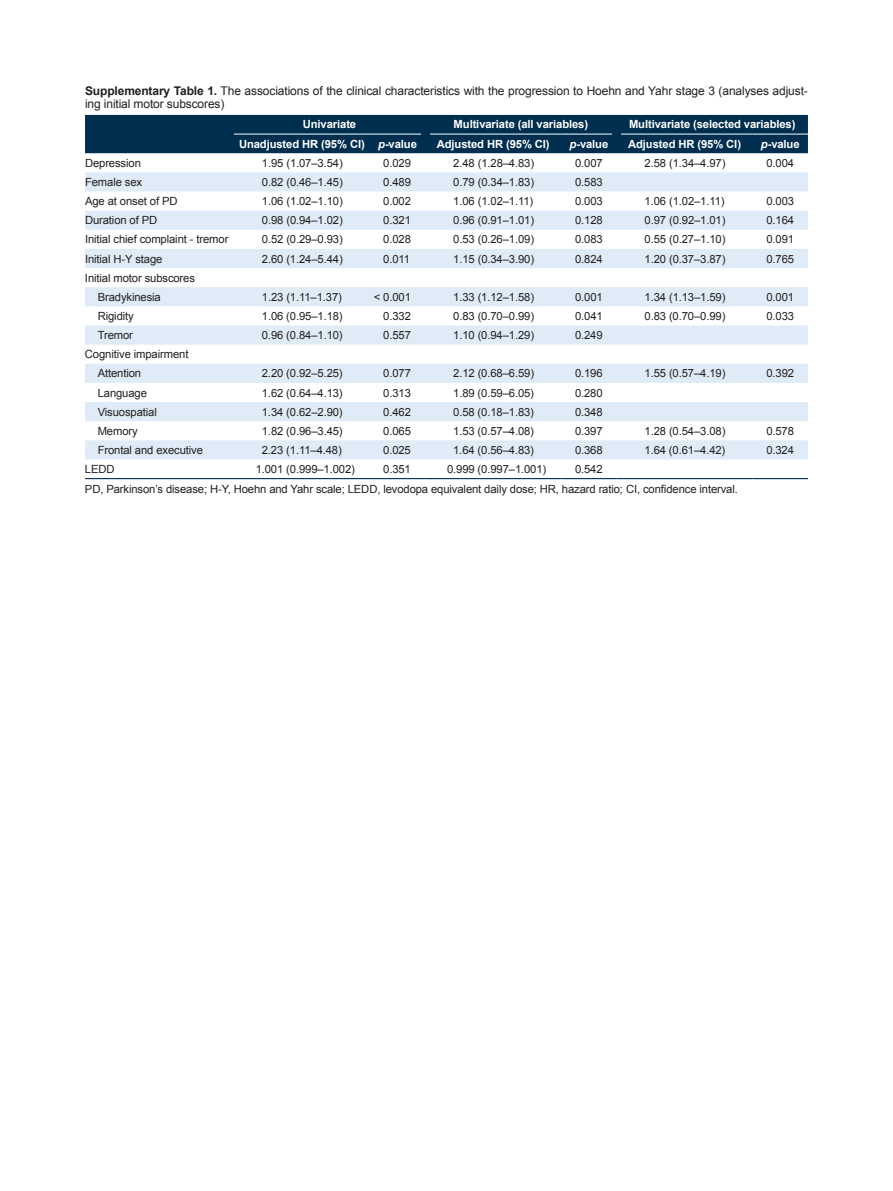
<style>
.page{position:relative;width:893px;height:1191px;background:#fff}
.page>*{position:absolute;margin:0;border:0;box-sizing:border-box;transform-origin:0 0}
.t1{font:12px/12.8px "Arial";letter-spacing:-.01em;color:#231f20}
.t2{font:11.25px/19.2px "Arial";letter-spacing:-.01em;color:#231f20}
.t3{font:700 11.25px "Arial";letter-spacing:-.01em;color:#fff}
.s1{font-weight:700}
.s2{font-style:italic}
</style>
<div class="page">
<div style="left:85px;top:115px;width:723px;height:38px;background:#002e4f"></div>
<svg style="left:85px;top:172px;width:723px;height:287px;fill:#dfebf6"></svg>
<hr style="left:85px;top:478px;width:149px;height:1px;background:#002e4f">
<hr style="left:234px;top:478px;width:136px;height:1px;background:#002e4f">
<hr style="left:370px;top:478px;width:55px;height:1px;background:#002e4f">
<hr style="left:425px;top:478px;width:136px;height:1px;background:#002e4f">
<hr style="left:561px;top:478px;width:56px;height:1px;background:#002e4f">
<hr style="left:617px;top:478px;width:136px;height:1px;background:#002e4f">
<hr style="left:753px;top:478px;width:55px;height:1px;background:#002e4f">
<hr style="left:234px;top:134px;width:136px;height:1px;background:#fff">
<hr style="left:370px;top:134px;width:55px;height:1px;background:#fff">
<hr style="left:425px;top:134px;width:136px;height:1px;background:#fff">
<hr style="left:561px;top:134px;width:56px;height:1px;background:#fff">
<hr style="left:617px;top:134px;width:136px;height:1px;background:#fff">
<hr style="left:753px;top:134px;width:55px;height:1px;background:#fff">
<div style="left:421px;top:130px;width:8px;height:8px;background:#002e4f"></div>
<div style="left:612px;top:130px;width:9px;height:8px;background:#002e4f"></div>
<p class="t1" style="left:85px;top:85px;width:724px"><span class="s1">Supplementary Table 1.</span> The associations of the clinical characteristics with the progression to Hoehn and Yahr stage 3 (analyses adjust&shy;ing initial motor subscores)</p>
<p class="t3" style="left:303px;top:117px;width:55px">Univariate</p>
<p class="t3" style="left:454px;top:117px;width:136px">Multivariate (all variables)</p>
<p class="t3" style="left:629px;top:117px;width:168px">Multivariate (selected variables)</p>
<p class="t3" style="left:239px;top:136px;width:179px">Unadjusted HR (95% CI) <span class="s2">p</span>-value</p>
<p class="t3" style="left:437px;top:136px;width:114px">Adjusted HR (95% CI)</p>
<p class="t3" style="left:570px;top:136px;width:40px"><span class="s2">p</span>-value</p>
<p class="t3" style="left:628px;top:136px;width:114px">Adjusted HR (95% CI)</p>
<p class="t3" style="left:761px;top:136px;width:40px"><span class="s2">p</span>-value</p>
<p class="t2" style="left:85px;top:153px;width:57px">Depression</p>
<p class="t2" style="left:262px;top:153px;width:82px">1.95 (1.07–3.54)</p>
<p class="t2" style="left:383px;top:153px;width:29px">0.029</p>
<p class="t2" style="left:453px;top:153px;width:82px">2.48 (1.28–4.83)</p>
<p class="t2" style="left:575px;top:153px;width:29px">0.007</p>
<p class="t2" style="left:645px;top:153px;width:82px">2.58 (1.34–4.97)</p>
<p class="t2" style="left:766px;top:153px;width:29px">0.004</p>
<p class="t2" style="left:85px;top:172px;width:59px">Female sex</p>
<p class="t2" style="left:262px;top:172px;width:82px">0.82 (0.46–1.45)</p>
<p class="t2" style="left:383px;top:172px;width:29px">0.489</p>
<p class="t2" style="left:453px;top:172px;width:82px">0.79 (0.34–1.83)</p>
<p class="t2" style="left:575px;top:172px;width:29px">0.583</p>
<p class="t2" style="left:85px;top:192px;width:94px">Age at onset of PD</p>
<p class="t2" style="left:262px;top:192px;width:82px">1.06 (1.02–1.10)</p>
<p class="t2" style="left:383px;top:192px;width:29px">0.002</p>
<p class="t2" style="left:453px;top:192px;width:82px">1.06 (1.02–1.11)</p>
<p class="t2" style="left:575px;top:192px;width:29px">0.003</p>
<p class="t2" style="left:645px;top:192px;width:82px">1.06 (1.02–1.11)</p>
<p class="t2" style="left:766px;top:192px;width:29px">0.003</p>
<p class="t2" style="left:85px;top:211px;width:74px">Duration of PD</p>
<p class="t2" style="left:262px;top:211px;width:82px">0.98 (0.94–1.02)</p>
<p class="t2" style="left:383px;top:211px;width:29px">0.321</p>
<p class="t2" style="left:453px;top:211px;width:82px">0.96 (0.91–1.01)</p>
<p class="t2" style="left:575px;top:211px;width:29px">0.128</p>
<p class="t2" style="left:645px;top:211px;width:82px">0.97 (0.92–1.01)</p>
<p class="t2" style="left:766px;top:211px;width:29px">0.164</p>
<p class="t2" style="left:85px;top:230px;width:145px">Initial chief complaint - tremor</p>
<p class="t2" style="left:262px;top:230px;width:82px">0.52 (0.29–0.93)</p>
<p class="t2" style="left:383px;top:230px;width:29px">0.028</p>
<p class="t2" style="left:453px;top:230px;width:82px">0.53 (0.26–1.09)</p>
<p class="t2" style="left:575px;top:230px;width:29px">0.083</p>
<p class="t2" style="left:645px;top:230px;width:82px">0.55 (0.27–1.10)</p>
<p class="t2" style="left:766px;top:230px;width:29px">0.091</p>
<p class="t2" style="left:85px;top:249px;width:79px">Initial H-Y stage</p>
<p class="t2" style="left:262px;top:249px;width:82px">2.60 (1.24–5.44)</p>
<p class="t2" style="left:383px;top:249px;width:28px">0.011</p>
<p class="t2" style="left:453px;top:249px;width:82px">1.15 (0.34–3.90)</p>
<p class="t2" style="left:575px;top:249px;width:29px">0.824</p>
<p class="t2" style="left:645px;top:249px;width:82px">1.20 (0.37–3.87)</p>
<p class="t2" style="left:766px;top:249px;width:29px">0.765</p>
<p class="t2" style="left:98px;top:268px;width:99px;text-indent:-13px">Initial motor subscores<br>Bradykinesia</p>
<p class="t2" style="left:262px;top:287px;width:82px">1.23 (1.11–1.37)</p>
<p class="t2" style="left:374px;top:287px;width:39px">&lt; 0.001</p>
<p class="t2" style="left:453px;top:287px;width:82px">1.33 (1.12–1.58)</p>
<p class="t2" style="left:575px;top:287px;width:29px">0.001</p>
<p class="t2" style="left:645px;top:287px;width:82px">1.34 (1.13–1.59)</p>
<p class="t2" style="left:766px;top:287px;width:29px">0.001</p>
<p class="t2" style="left:98px;top:306px;width:38px">Rigidity</p>
<p class="t2" style="left:262px;top:306px;width:82px">1.06 (0.95–1.18)</p>
<p class="t2" style="left:383px;top:306px;width:29px">0.332</p>
<p class="t2" style="left:453px;top:306px;width:82px">0.83 (0.70–0.99)</p>
<p class="t2" style="left:575px;top:306px;width:29px">0.041</p>
<p class="t2" style="left:645px;top:306px;width:82px">0.83 (0.70–0.99)</p>
<p class="t2" style="left:766px;top:306px;width:29px">0.033</p>
<p class="t2" style="left:98px;top:326px;width:37px">Tremor</p>
<p class="t2" style="left:262px;top:326px;width:82px">0.96 (0.84–1.10)</p>
<p class="t2" style="left:383px;top:326px;width:29px">0.557</p>
<p class="t2" style="left:453px;top:326px;width:82px">1.10 (0.94–1.29)</p>
<p class="t2" style="left:575px;top:326px;width:29px">0.249</p>
<p class="t2" style="left:98px;top:345px;width:92px;text-indent:-13px">Cognitive impairment<br>Attention</p>
<p class="t2" style="left:262px;top:364px;width:82px">2.20 (0.92–5.25)</p>
<p class="t2" style="left:383px;top:364px;width:29px">0.077</p>
<p class="t2" style="left:453px;top:364px;width:82px">2.12 (0.68–6.59)</p>
<p class="t2" style="left:575px;top:364px;width:29px">0.196</p>
<p class="t2" style="left:644px;top:364px;width:82px">1.55 (0.57–4.19)</p>
<p class="t2" style="left:766px;top:364px;width:29px">0.392</p>
<p class="t2" style="left:98px;top:383px;width:51px">Language</p>
<p class="t2" style="left:262px;top:383px;width:82px">1.62 (0.64–4.13)</p>
<p class="t2" style="left:383px;top:383px;width:29px">0.313</p>
<p class="t2" style="left:453px;top:383px;width:82px">1.89 (0.59–6.05)</p>
<p class="t2" style="left:575px;top:383px;width:29px">0.280</p>
<p class="t2" style="left:98px;top:402px;width:61px">Visuospatial</p>
<p class="t2" style="left:262px;top:402px;width:82px">1.34 (0.62–2.90)</p>
<p class="t2" style="left:383px;top:402px;width:29px">0.462</p>
<p class="t2" style="left:453px;top:402px;width:82px">0.58 (0.18–1.83)</p>
<p class="t2" style="left:575px;top:402px;width:29px">0.348</p>
<p class="t2" style="left:98px;top:421px;width:42px">Memory</p>
<p class="t2" style="left:262px;top:421px;width:82px">1.82 (0.96–3.45)</p>
<p class="t2" style="left:383px;top:421px;width:29px">0.065</p>
<p class="t2" style="left:453px;top:421px;width:82px">1.53 (0.57–4.08)</p>
<p class="t2" style="left:575px;top:421px;width:29px">0.397</p>
<p class="t2" style="left:644px;top:421px;width:82px">1.28 (0.54–3.08)</p>
<p class="t2" style="left:766px;top:421px;width:29px">0.578</p>
<p class="t2" style="left:98px;top:440px;width:107px">Frontal and executive</p>
<p class="t2" style="left:262px;top:440px;width:82px">2.23 (1.11–4.48)</p>
<p class="t2" style="left:383px;top:440px;width:29px">0.025</p>
<p class="t2" style="left:453px;top:440px;width:82px">1.64 (0.56–4.83)</p>
<p class="t2" style="left:575px;top:440px;width:29px">0.368</p>
<p class="t2" style="left:644px;top:440px;width:82px">1.64 (0.61–4.42)</p>
<p class="t2" style="left:766px;top:440px;width:29px">0.324</p>
<p class="t2" style="left:85px;top:459px;width:31px">LEDD</p>
<p class="t2" style="left:256px;top:459px;width:101px">1.001 (0.999–1.002)</p>
<p class="t2" style="left:383px;top:459px;width:29px">0.351</p>
<p class="t2" style="left:447px;top:459px;width:101px">0.999 (0.997–1.001)</p>
<p class="t2" style="left:85px;top:459px;width:654px;line-height:19.6px;text-indent:490px">0.542<br>PD, Parkinson’s disease; H-Y, Hoehn and Yahr scale; LEDD, levodopa equivalent daily dose; HR, hazard ratio; CI, confidence interval.</p>
</div>
